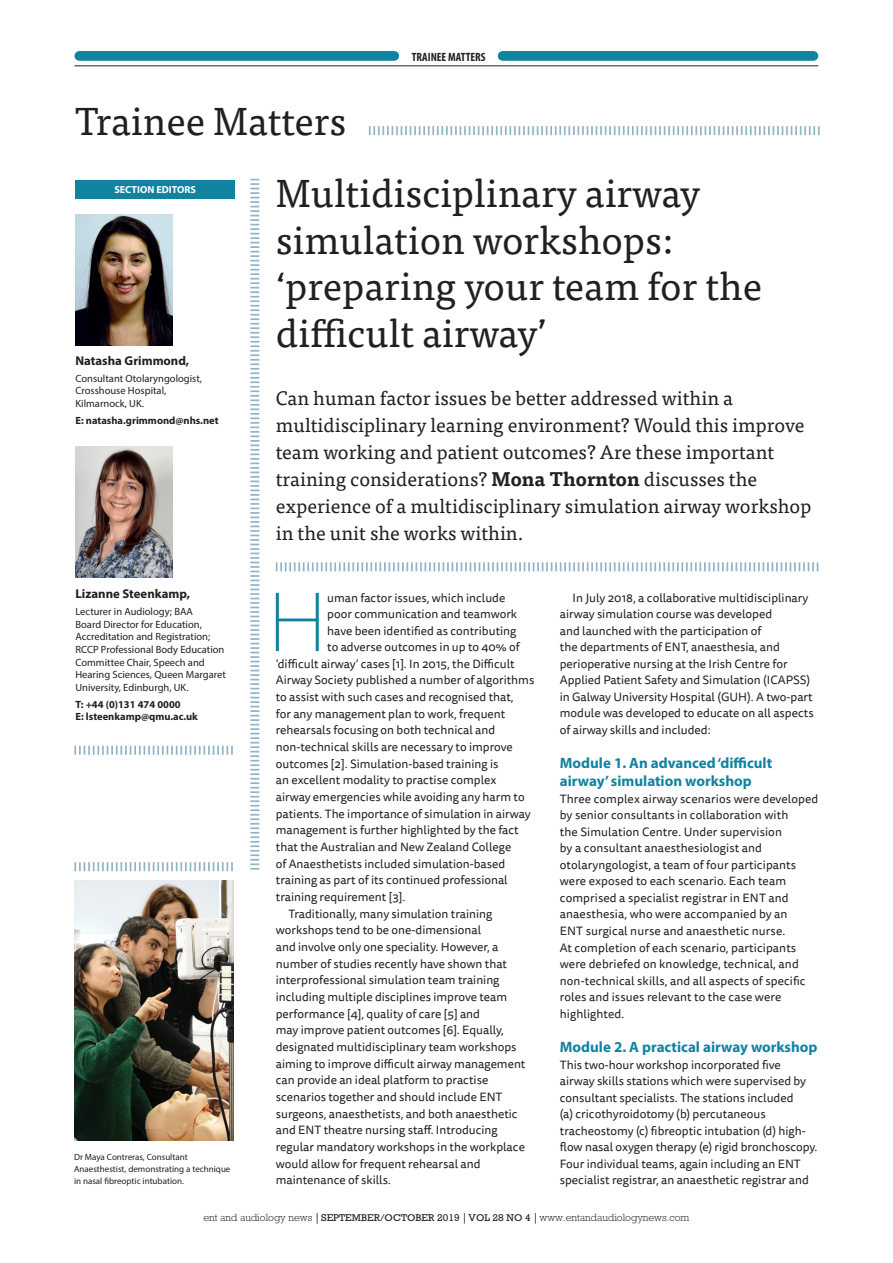
<style>
.page{position:relative;width:893px;height:1263px;background:#fff}
.page>*{position:absolute;margin:0;border:0;box-sizing:border-box;transform-origin:0 0}
.feature_body_drop_ca{font:300 expanded 79.65px "Europa SB";color:#0f83a0}
.feature_Headline{font:39px/46.5px "Tisa Pro";color:#231f20}
.feature_Standfirst{font:19.5px/27px "Tisa Pro";color:#231f20}
.profesh_dev_subhead{font:700 15px/18px "Myriad Pro";color:#0f83a0}
.t1{font:700 12.75px "Myriad Pro";color:#231f20}
.feature_Body_Indent{font:12px/16.6px "Tisa Sans Pro";color:#231f20}
.feature_body_no_inde{font:12px/16.5px "Tisa Sans Pro";letter-spacing:.01em;color:#231f20}
.feature_body_drop_ca-2{font:12px "Tisa Sans Pro";color:#231f20}
.t2{font:700 condensed 12px "Myriad Pro";color:#231f20}
.t3{font:10.5px/12.6px "Myriad Pro";color:#231f20}
.t4{font:300 10.5px "Rockwell";color:#231f20}
.t5{font:700 10.5px/12.6px "Myriad Pro";color:#231f20}
.t6{font:700 10.2px "Myriad Pro";color:#fff}
.feature_Caption{font:9px/12px "Myriad Pro";color:#231f20}
.s1{font-weight:700}
.s2{font-family:"Adobe Caslon Pro";font-weight:700}
.s3{font-weight:400;font-size:10.05px}
</style>
<div class="page">
<svg style="left:250px;top:179px;width:9px;height:691px"></svg>
<svg style="left:369px;top:126px;width:451px;height:9px"></svg>
<div style="left:75px;top:180px;width:160px;height:18px;background:#0f83a0"></div>
<img style="left:75px;top:215px;width:97px;height:131px">
<svg style="left:74px;top:746px;width:159px;height:9px"></svg>
<svg style="left:74px;top:862px;width:159px;height:9px"></svg>
<img style="left:75px;top:447px;width:97px;height:131px">
<svg style="left:276px;top:562px;width:542px;height:9px"></svg>
<img style="left:75px;top:881px;width:159px;height:260px">
<hr style="left:74px;top:66px;width:744px;height:1px;background:#231f20">
<div style="left:79px;top:51px;width:315px;height:10px;background:#0f83a0"></div>
<div style="left:503px;top:51px;width:310px;height:10px;background:#0f83a0"></div>
<p class="feature_Headline" style="left:75px;top:96px;width:272px">Trainee Matters</p>
<p class="t2" style="left:412px;top:49px;width:75px">TRAINEE MATTERS</p>
<p class="t6" style="left:114px;top:183px;width:83px">SECTION EDITORS</p>
<p class="feature_Headline" style="left:276px;top:168px;width:488px">Multidisciplinary airway simulation workshops: ‘preparing your team for the difficult airway’</p>
<p class="feature_Standfirst" style="left:276px;top:383px;width:537px">Can human factor issues be better addressed within a multidisciplinary learning environment? Would this improve team working and patient outcomes? Are these important training considerations? <span class="s1">Mona Thornton</span> discusses the experience of a multidisciplinary simulation airway workshop in the unit she works within.</p>
<p class="t1" style="left:75px;top:352px;width:115px">Natasha Grimmond,</p>
<p class="t3" style="left:75px;top:372px;width:128px">Consultant Otolaryngologist,<br>Crosshouse Hospital,<br>Kilmarnock, UK.</p>
<p class="t5" style="left:75px;top:414px;width:145px">E: natasha.grimmond@nhs.net</p>
<p class="t1" style="left:75px;top:586px;width:116px">Lizanne Steenkamp,</p>
<p class="t3" style="left:75px;top:605px;width:152px">Lecturer in Audiology; BAA<br>Board Director for Education,<br>Accreditation and Registration;<br>RCCP Professional Body Education<br>Committee Chair, Speech and<br>Hearing Sciences, Queen Margaret<br>University, Edinburgh, UK.</p>
<p class="t5" style="left:75px;top:697px;width:124px">T: +44 (0)131 474 0000<br>E: lsteenkamp@qmu.ac.uk</p>
<p class="feature_Caption" style="left:74px;top:1151px;width:158px">Dr Maya Contreras, Consultant<br>Anaesthestist, demonstrating a technique in nasal fibreoptic intubation.</p>
<p class="feature_body_drop_ca" style="left:268px;top:577px;width:61px">H</p>
<p class="feature_body_drop_ca-2" style="left:327px;top:589px;width:180px">uman factor issues, which include</p>
<p class="feature_body_drop_ca-2" style="left:327px;top:606px;width:191px">poor communication and teamwork</p>
<p class="feature_body_drop_ca-2" style="left:327px;top:622px;width:191px">have been identified as contributing</p>
<p class="feature_body_drop_ca-2" style="left:327px;top:639px;width:194px">to adverse outcomes in up to 40% of</p>
<p class="feature_body_drop_ca-2" style="left:276px;top:655px;width:240px">‘difficult airway’ cases [1]. In 2015, the Difficult</p>
<p class="feature_body_drop_ca-2" style="left:276px;top:672px;width:260px">Airway Society published a number of algorithms</p>
<p class="feature_body_drop_ca-2" style="left:276px;top:689px;width:239px">to assist with such cases and recognised that,</p>
<p class="feature_body_drop_ca-2" style="left:276px;top:705px;width:231px">for any management plan to work, frequent</p>
<p class="feature_body_drop_ca-2" style="left:276px;top:722px;width:221px">rehearsals focusing on both technical and</p>
<p class="feature_body_drop_ca-2" style="left:276px;top:739px;width:238px">non-technical skills are necessary to improve</p>
<p class="feature_body_drop_ca-2" style="left:276px;top:755px;width:224px">outcomes [2]. Simulation-based training is</p>
<p class="feature_body_drop_ca-2" style="left:276px;top:772px;width:222px">an excellent modality to practise complex</p>
<p class="feature_body_drop_ca-2" style="left:276px;top:789px;width:250px">airway emergencies while avoiding any harm to</p>
<p class="feature_body_drop_ca-2" style="left:276px;top:805px;width:256px">patients. The importance of simulation in airway</p>
<p class="feature_body_drop_ca-2" style="left:276px;top:822px;width:244px">management is further highlighted by the fact</p>
<p class="feature_body_drop_ca-2" style="left:276px;top:839px;width:237px">that the Australian and New Zealand College</p>
<p class="feature_body_drop_ca-2" style="left:276px;top:855px;width:231px">of Anaesthetists included simulation-based</p>
<p class="feature_body_drop_ca-2" style="left:276px;top:872px;width:233px">training as part of its continued professional</p>
<p class="feature_body_drop_ca-2" style="left:276px;top:889px;width:131px">training requirement [3].</p>
<p class="feature_Body_Indent" style="left:276px;top:905px;width:251px;text-indent:13px">Traditionally, many simulation training workshops tend to be one-dimensional<br>and involve only one speciality. However, a number of studies recently have shown that interprofessional simulation team training including multiple disciplines improve team performance [4], quality of care [5] and<br>may improve patient outcomes [6]. Equally, designated multidisciplinary team workshops aiming to improve difficult airway management can provide an ideal platform to practise scenarios together and should include ENT surgeons, anaesthetists, and both anaesthetic and ENT theatre nursing staff. Introducing regular mandatory workshops in the workplace would allow for frequent rehearsal and maintenance of skills.</p>
<p class="feature_Body_Indent" style="left:560px;top:589px;width:255px;text-indent:13px">In July 2018, a collaborative multidisciplinary airway simulation course was developed<br>and launched with the participation of<br>the departments of ENT, anaesthesia, and perioperative nursing at the Irish Centre for Applied Patient Safety and Simulation (ICAPSS) in Galway University Hospital (GUH). A two-part module was developed to educate on all aspects of airway skills and included:</p>
<p class="profesh_dev_subhead" style="left:560px;top:754px;width:214px">Module 1. An advanced ‘difficult airway’ simulation workshop</p>
<p class="feature_body_no_inde" style="left:560px;top:791px;width:260px">Three complex airway scenarios were developed by senior consultants in collaboration with<br>the Simulation Centre. Under supervision<br>by a consultant anaesthesiologist and otolaryngologist, a team of four participants were exposed to each scenario. Each team comprised a specialist registrar in ENT and anaesthesia, who were accompanied by an<br>ENT surgical nurse and anaesthetic nurse.<br>At completion of each scenario, participants were debriefed on knowledge, technical, and non-technical skills, and all aspects of specific roles and issues relevant to the case were highlighted.</p>
<p class="profesh_dev_subhead" style="left:560px;top:1037px;width:259px">Module 2. A practical airway workshop</p>
<p class="feature_body_no_inde" style="left:560px;top:1056px;width:259px">This two-hour workshop incorporated five airway skills stations which were supervised by consultant specialists. The stations included<br>(a) cricothyroidotomy (b) percutaneous tracheostomy (c) fibreoptic intubation (d) high&shy;flow nasal oxygen therapy (e) rigid bronchoscopy.<br>Four individual teams, again including an ENT specialist registrar, an anaesthetic registrar and</p>
<p class="t4" style="left:203px;top:1211px;width:487px">ent and audiology news <span class="s2">|</span> <span class="s3">SEPTEMBER/OCTOBER 2019</span> <span class="s2">|</span> <span class="s3">VOL 28 NO 4</span> <span class="s2">|</span> www.entandaudiologynews.com</p>
</div>
